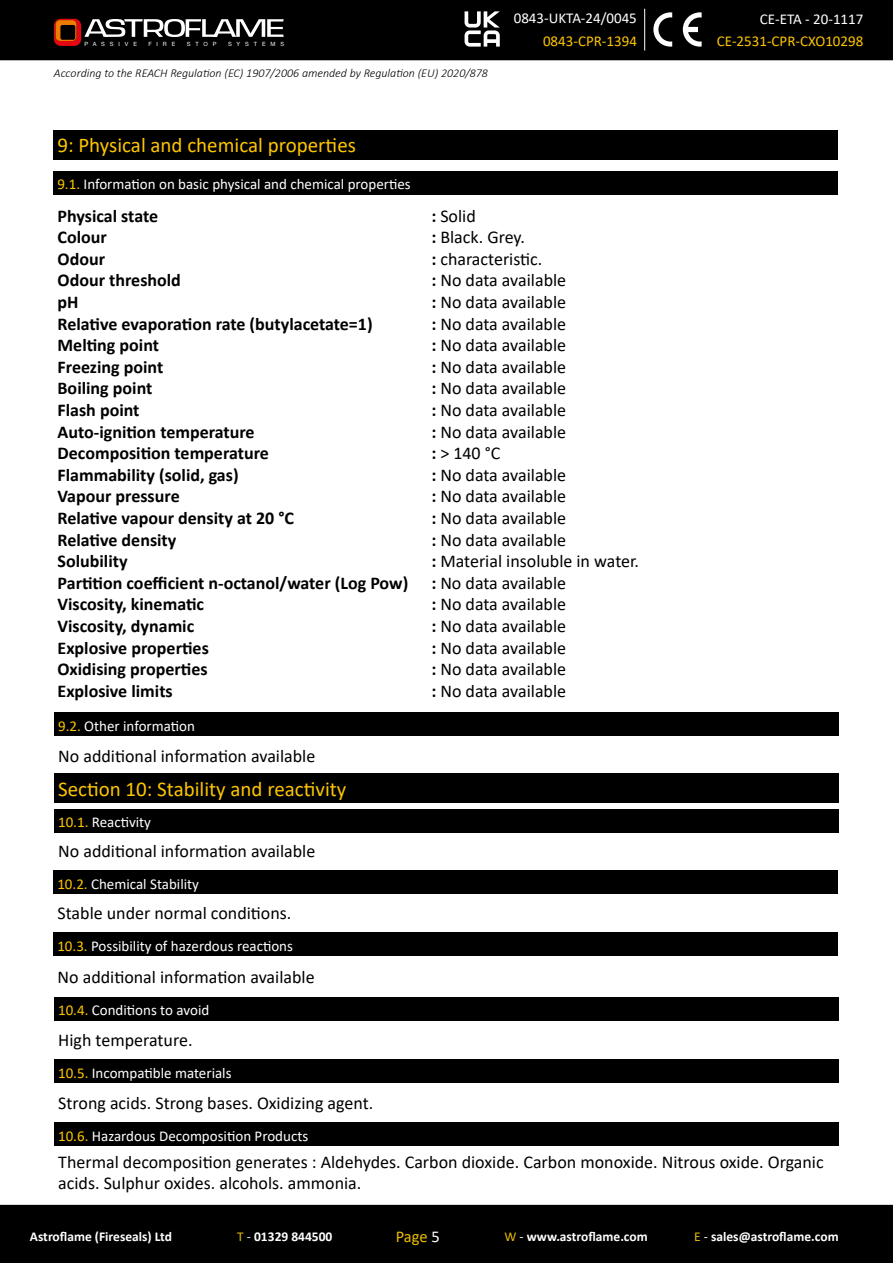
<style>
.page{position:relative;width:893px;height:1263px;background:#fff}
.page>*{position:absolute;margin:0;border:0;box-sizing:border-box;transform-origin:0 0}
.t1{font:21px "Calibri";color:#fdc500}
.t2{font:18px/21.6px "Calibri";color:#000}
.t3{font:700 18px "Calibri";color:#000}
.t4{font:16.5px "Calibri";color:#ebbe00}
.t5{font:15px "Calibri";color:#fff}
.t6{font:15px "Calibri";color:#fdc500}
.t7{font:700 13.5px "Calibri";color:#fff}
.t8{font:italic 300 12px "Calibri";color:#000}
.t9{font:5.85px "Helvetica Neue";letter-spacing:.84em;color:#fff}
.s1{color:#fdc500}
.s2{font-weight:700}
.s3{font-weight:400;color:#ebbe00}
.s4{font-weight:400}
.s5{color:#fff}
</style>
<div class="page">
<div style="left:0;top:0;width:893px;height:60px;background:#000"></div>
<svg style="left:54px;top:19px;width:230px;height:27px"></svg>
<div style="left:0;top:1205px;width:893px;height:58px;background:#000"></div>
<hr style="left:644px;top:9px;width:1px;height:41px;background:#fff">
<svg style="left:653px;top:12px;width:19px;height:35px"></svg>
<svg style="left:683px;top:12px;width:19px;height:35px"></svg>
<svg style="left:465px;top:11px;width:35px;height:36px"></svg>
<div style="left:53px;top:130px;width:785px;height:29px;background:#000"></div>
<div style="left:53px;top:171px;width:785px;height:23px;background:#000"></div>
<div style="left:54px;top:712px;width:785px;height:24px;background:#000"></div>
<div style="left:54px;top:773px;width:785px;height:30px;background:#000"></div>
<div style="left:54px;top:809px;width:785px;height:23px;background:#000"></div>
<div style="left:53px;top:870px;width:785px;height:24px;background:#000"></div>
<div style="left:53px;top:932px;width:785px;height:24px;background:#000"></div>
<div style="left:54px;top:997px;width:785px;height:23px;background:#000"></div>
<div style="left:54px;top:1059px;width:785px;height:23px;background:#000"></div>
<div style="left:54px;top:1122px;width:785px;height:24px;background:#000"></div>
<p class="t9" style="left:84px;top:40px;width:54px">PASSIVE</p>
<p class="t9" style="left:148px;top:40px;width:28px">FIRE</p>
<p class="t9" style="left:187px;top:40px;width:31px">STOP</p>
<p class="t9" style="left:228px;top:40px;width:58px">SYSTEMS</p>
<p class="t8" style="left:54px;top:65px;width:436px">According to the REACH Regulation (EC) 1907/2006 amended by Regulation (EU) 2020/878</p>
<p class="t5" style="left:514px;top:7px;width:125px">0843-UKTA-24/0045</p>
<p class="t6" style="left:543px;top:30px;width:95px">0843-CPR-1394</p>
<p class="t5" style="left:760px;top:9px;width:105px">CE-ETA - 20-1117</p>
<p class="t6" style="left:717px;top:30px;width:148px">CE-2531-CPR-CXO10298</p>
<p class="t1" style="left:57px;top:131px;width:300px">9: Physical and chemical properties</p>
<p class="t5" style="left:57px;top:174px;width:355px"><span class="s1">9.1.</span> Information on basic physical and chemical properties</p>
<p class="t3" style="left:58px;top:203px;width:102px">Physical state</p>
<p class="t2" style="left:431px;top:204px;width:46px"><span class="s2">:</span> Solid</p>
<p class="t3" style="left:58px;top:225px;width:51px">Colour</p>
<p class="t2" style="left:431px;top:226px;width:95px"><span class="s2">:</span> Black. Grey.</p>
<p class="t3" style="left:58px;top:246px;width:49px">Odour</p>
<p class="t2" style="left:431px;top:248px;width:113px"><span class="s2">:</span> characteristic.</p>
<p class="t3" style="left:58px;top:268px;width:125px">Odour threshold</p>
<p class="t2" style="left:431px;top:269px;width:136px"><span class="s2">:</span> No data available</p>
<p class="t3" style="left:58px;top:289px;width:23px">pH</p>
<p class="t2" style="left:431px;top:291px;width:136px"><span class="s2">:</span> No data available</p>
<p class="t3" style="left:58px;top:311px;width:317px">Relative evaporation rate (butylacetate=1)</p>
<p class="t2" style="left:431px;top:312px;width:136px"><span class="s2">:</span> No data available</p>
<p class="t3" style="left:58px;top:333px;width:103px">Melting point</p>
<p class="t2" style="left:431px;top:334px;width:136px"><span class="s2">:</span> No data available</p>
<p class="t3" style="left:58px;top:354px;width:107px">Freezing point</p>
<p class="t2" style="left:431px;top:356px;width:136px"><span class="s2">:</span> No data available</p>
<p class="t3" style="left:58px;top:376px;width:96px">Boiling point</p>
<p class="t2" style="left:431px;top:377px;width:136px"><span class="s2">:</span> No data available</p>
<p class="t3" style="left:58px;top:397px;width:83px">Flash point</p>
<p class="t2" style="left:431px;top:399px;width:136px"><span class="s2">:</span> No data available</p>
<p class="t3" style="left:58px;top:419px;width:199px">Auto-ignition temperature</p>
<p class="t2" style="left:431px;top:420px;width:136px"><span class="s2">:</span> No data available</p>
<p class="t3" style="left:58px;top:441px;width:213px">Decomposition temperature</p>
<p class="t2" style="left:431px;top:442px;width:71px"><span class="s2">:</span> &gt; 140 °C</p>
<p class="t3" style="left:58px;top:462px;width:183px">Flammability (solid, gas)</p>
<p class="t2" style="left:431px;top:464px;width:136px"><span class="s2">:</span> No data available</p>
<p class="t3" style="left:58px;top:484px;width:124px">Vapour pressure</p>
<p class="t2" style="left:431px;top:485px;width:136px"><span class="s2">:</span> No data available</p>
<p class="t3" style="left:58px;top:505px;width:238px">Relative vapour density at 20 °C</p>
<p class="t2" style="left:431px;top:507px;width:136px"><span class="s2">:</span> No data available</p>
<p class="t3" style="left:58px;top:527px;width:120px">Relative density</p>
<p class="t2" style="left:431px;top:528px;width:136px"><span class="s2">:</span> No data available</p>
<p class="t3" style="left:58px;top:549px;width:72px">Solubility</p>
<p class="t2" style="left:431px;top:550px;width:209px"><span class="s2">:</span> Material insoluble in water.</p>
<p class="t3" style="left:58px;top:570px;width:352px">Partition coefficient n-octanol/water (Log Pow)</p>
<p class="t2" style="left:431px;top:572px;width:136px"><span class="s2">:</span> No data available</p>
<p class="t3" style="left:58px;top:592px;width:148px">Viscosity, kinematic</p>
<p class="t2" style="left:431px;top:593px;width:136px"><span class="s2">:</span> No data available</p>
<p class="t3" style="left:58px;top:613px;width:138px">Viscosity, dynamic</p>
<p class="t2" style="left:431px;top:615px;width:136px"><span class="s2">:</span> No data available</p>
<p class="t3" style="left:58px;top:635px;width:153px">Explosive properties</p>
<p class="t2" style="left:431px;top:636px;width:136px"><span class="s2">:</span> No data available</p>
<p class="t3" style="left:58px;top:657px;width:152px">Oxidising properties</p>
<p class="t2" style="left:431px;top:658px;width:136px"><span class="s2">:</span> No data available</p>
<p class="t3" style="left:58px;top:678px;width:117px">Explosive limits</p>
<p class="t2" style="left:431px;top:680px;width:136px"><span class="s2">:</span> No data available</p>
<p class="t5" style="left:58px;top:715px;width:138px"><span class="s1">9.2.</span> Other information</p>
<p class="t2" style="left:58px;top:744px;width:259px">No additional information available</p>
<p class="t1" style="left:58px;top:774px;width:290px">Section 10: Stability and reactivity</p>
<p class="t5" style="left:58px;top:812px;width:95px"><span class="s1">10.1.</span> Reactivity</p>
<p class="t2" style="left:58px;top:839px;width:259px">No additional information available</p>
<p class="t5" style="left:57px;top:873px;width:143px"><span class="s1">10.2.</span> Chemical Stability</p>
<p class="t2" style="left:58px;top:902px;width:235px">Stable under normal conditions.</p>
<p class="t5" style="left:57px;top:936px;width:237px"><span class="s1">10.3.</span> Possibility of hazerdous reactions</p>
<p class="t2" style="left:58px;top:965px;width:259px">No additional information available</p>
<p class="t5" style="left:58px;top:1000px;width:153px"><span class="s1">10.4.</span> Conditions to avoid</p>
<p class="t2" style="left:58px;top:1029px;width:136px">High temperature.</p>
<p class="t5" style="left:58px;top:1062px;width:175px"><span class="s1">10.5.</span> Incompatible materials</p>
<p class="t2" style="left:58px;top:1091px;width:317px">Strong acids. Strong bases. Oxidizing agent.</p>
<p class="t5" style="left:58px;top:1126px;width:252px"><span class="s1">10.6.</span> Hazardous Decomposition Products</p>
<p class="t2" style="left:58px;top:1150px;width:767px">Thermal decomposition generates : Aldehydes. Carbon dioxide. Carbon monoxide. Nitrous oxide. Organic acids. Sulphur oxides. alcohols. ammonia.</p>
<p class="t7" style="left:30px;top:1227px;width:144px">Astroflame (Fireseals) Ltd</p>
<p class="t7" style="left:237px;top:1227px;width:97px"><span class="s3">T</span> <span class="s4">-</span> 01329 844500</p>
<p class="t4" style="left:396px;top:1225px;width:46px">Page <span class="s5">5</span></p>
<p class="t7" style="left:505px;top:1227px;width:145px"><span class="s3">W</span> <span class="s4">-</span> www.astroflame.com</p>
<p class="t7" style="left:694px;top:1227px;width:146px"><span class="s3">E</span> <span class="s4">-</span> sales@astroflame.com</p>
</div>
